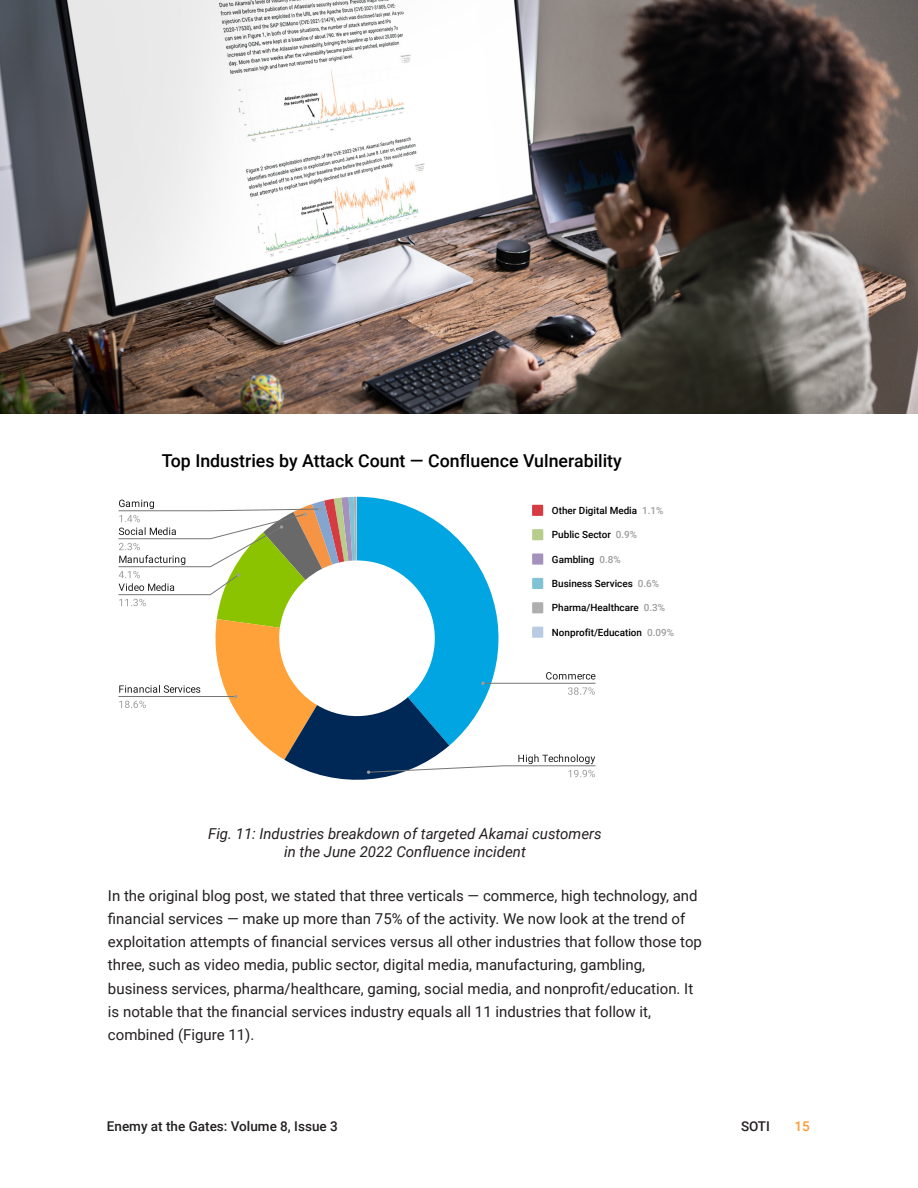
<style>
.page{position:relative;width:918px;height:1188px;background:#fff}
.page>*{position:absolute;margin:0;border:0;box-sizing:border-box;transform-origin:0 0}
.t1{font:500 17.7px "Roboto";color:#000}
.Body{font:15px/23.2px "Roboto";color:#231f20}
.Fig_lable{font:italic 15px/18px "Roboto";color:#231f20;text-align:center}
.t2{font:500 13.5px "Roboto";color:#231f20}
.t3{font:500 13.5px "Roboto";color:#f93}
.t4{font:500 9.9px "Roboto";color:#000}
.s1{color:#9d9d9d}
</style>
<div class="page">
<img style="left:0;top:0;width:918px;height:413px">
<svg style="left:118px;top:497px;width:478px;height:283px"></svg>
<div style="left:532px;top:505px;width:11px;height:11px;background:#d53b42"></div>
<div style="left:532px;top:529px;width:11px;height:11px;background:#b7cd8b"></div>
<div style="left:532px;top:554px;width:11px;height:11px;background:#a491bc"></div>
<div style="left:532px;top:578px;width:11px;height:11px;background:#81c3d5"></div>
<div style="left:532px;top:602px;width:11px;height:11px;background:#aeaeae"></div>
<div style="left:532px;top:627px;width:11px;height:11px;background:#b7cbe3"></div>
<p class="t1" style="left:162px;top:448px;width:461px">Top Industries by Attack Count — Confluence Vulnerability</p>
<p class="t4" style="left:552px;top:503px;width:113px">Other Digital Media <span class="s1">1.1%</span></p>
<p class="t4" style="left:552px;top:552px;width:70px">Gambling <span class="s1">0.8%</span></p>
<p class="t4" style="left:552px;top:576px;width:109px">Business Services <span class="s1">0.6%</span></p>
<p class="t4" style="left:552px;top:527px;width:87px">Public Sector <span class="s1">0.9%</span></p>
<p class="t4" style="left:552px;top:601px;width:115px">Pharma/Healthcare <span class="s1">0.3%</span></p>
<p class="t4" style="left:552px;top:625px;width:124px">Nonprofit/Education <span class="s1">0.09%</span></p>
<p class="Fig_lable" style="left:208px;top:824px;width:395px">Fig. 11: Industries breakdown of targeted Akamai customers in the June 2022 Confluence incident</p>
<p class="Body" style="left:108px;top:883px;width:595px">In the original blog post, we stated that three verticals — commerce, high technology, and financial services — make up more than 75% of the activity. We now look at the trend of exploitation attempts of financial services versus all other industries that follow those top three, such as video media, public sector, digital media, manufacturing, gambling, business services, pharma/healthcare, gaming, social media, and nonprofit/education. It is notable that the financial services industry equals all 11 industries that follow it, combined (Figure 11).</p>
<p class="t2" style="left:107px;top:1117px;width:232px">Enemy at the Gates: Volume 8, Issue 3</p>
<p class="t2" style="left:741px;top:1117px;width:30px">SOTI</p>
<p class="t3" style="left:795px;top:1117px;width:17px">15</p>
</div>
